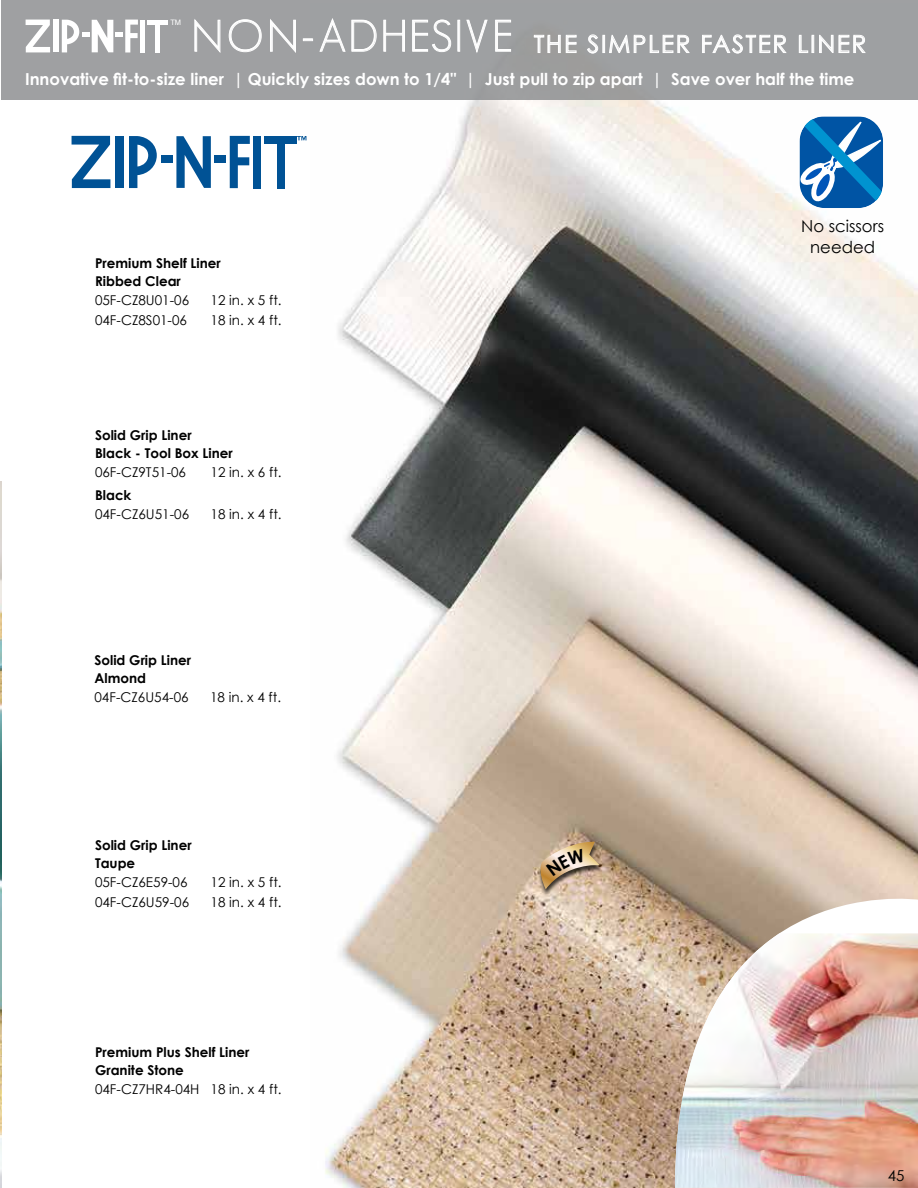
<style>
.page{position:relative;width:918px;height:1188px;background:#fff}
.page>*{position:absolute;margin:0;border:0;box-sizing:border-box;transform-origin:0 0}
.t1{font:300 43.5px "Geosans";letter-spacing:.055em;color:#fff}
.t2{font:24px "Century Gothic";letter-spacing:.075em;color:#fff}
.t3{font:700 16.5px "Century Gothic";color:#fff}
.t4{font:16.5px/21px "Century Gothic";color:#000;text-align:center}
.t5{font:15px "Century Gothic";color:#000}
.t6{font:13.5px "Century Gothic";color:#000}
.t7{font:700 13.5px/18px "Century Gothic";color:#000}
.t8{font:7.5px "Helvetica";color:#fff}
</style>
<div class="page">
<img style="left:310px;top:99px;width:608px;height:1089px">
<svg style="left:675px;top:866px;width:243px;height:67px"></svg>
<img style="left:675px;top:933px;width:243px;height:255px">
<img style="left:0;top:482px;width:1px;height:706px">
<div style="left:1px;top:0;width:917px;height:99px;background:#9ea0a2"></div>
<svg style="left:194px;top:19px;width:27px;height:34px"></svg>
<svg style="left:228px;top:19px;width:34px;height:33px"></svg>
<svg style="left:270px;top:19px;width:26px;height:34px"></svg>
<svg style="left:303px;top:39px;width:10px;height:2px"></svg>
<svg style="left:319px;top:18px;width:58px;height:34px"></svg>
<svg style="left:383px;top:19px;width:22px;height:33px"></svg>
<svg style="left:412px;top:19px;width:39px;height:33px"></svg>
<div style="left:458px;top:20px;width:2px;height:31px;border:1px solid #fff"></div>
<svg style="left:466px;top:19px;width:22px;height:34px"></svg>
<svg style="left:495px;top:19px;width:16px;height:33px"></svg>
<svg style="left:534px;top:35px;width:43px;height:18px"></svg>
<svg style="left:587px;top:34px;width:103px;height:20px"></svg>
<svg style="left:702px;top:34px;width:85px;height:20px"></svg>
<svg style="left:799px;top:35px;width:67px;height:18px"></svg>
<div style="left:53px;top:20px;width:5px;height:32px;background:#fff"></div>
<svg style="left:26px;top:20px;width:24px;height:32px"></svg>
<svg style="left:62px;top:19px;width:52px;height:34px"></svg>
<div style="left:155px;top:20px;width:5px;height:32px;background:#fff"></div>
<div style="left:140px;top:20px;width:5px;height:32px;background:#fff"></div>
<div style="left:147px;top:20px;width:20px;height:5px;background:#fff"></div>
<svg style="left:125px;top:20px;width:13px;height:32px"></svg>
<div style="left:115px;top:32px;width:8px;height:5px;background:#fff"></div>
<svg style="left:800px;top:116px;width:83px;height:92px"></svg>
<div style="left:538px;top:843px;width:65px;height:54px;background:#000;opacity:.75"></div>
<div style="left:115px;top:136px;width:9px;height:52px;background:#005295"></div>
<svg style="left:72px;top:136px;width:38px;height:52px"></svg>
<div style="left:161px;top:155px;width:12px;height:8px;background:#005295"></div>
<svg style="left:129px;top:136px;width:28px;height:52px"></svg>
<svg style="left:176px;top:136px;width:35px;height:52px"></svg>
<div style="left:277px;top:136px;width:7px;height:52px;background:#005295"></div>
<svg style="left:297px;top:136px;width:9px;height:4px"></svg>
<div style="left:253px;top:136px;width:8px;height:52px;background:#005295"></div>
<div style="left:264px;top:136px;width:33px;height:8px;background:#005295"></div>
<svg style="left:230px;top:136px;width:20px;height:52px"></svg>
<div style="left:214px;top:155px;width:12px;height:8px;background:#005295"></div>
<svg style="left:537px;top:842px;width:62px;height:47px;background:#caaf8f"></svg>
<p class="t8" style="left:170px;top:16px;width:12px">TM</p>
<h1 class="t1" style="left:192px;top:12px;width:323px">NON-ADHESIVE</h1>
<p class="t3" style="left:25px;top:69px;width:831px">Innovative fit-to-size liner | Quickly sizes down to 1/4" | Just pull to zip apart | Save over half the time</p>
<h2 class="t2" style="left:534px;top:29px;width:334px">THE SIMPLER FASTER LINER</h2>
<p class="t7" style="left:95px;top:254px;width:127px">Premium Shelf Liner<br>Ribbed Clear</p>
<p class="t6" style="left:95px;top:292px;width:96px">05F-CZ8U01-06</p>
<p class="t6" style="left:211px;top:292px;width:73px">12 in. x 5 ft.</p>
<p class="t6" style="left:95px;top:312px;width:94px">04F-CZ8S01-06</p>
<p class="t6" style="left:211px;top:312px;width:73px">18 in. x 4 ft.</p>
<p class="t7" style="left:95px;top:426px;width:139px">Solid Grip Liner<br>Black - Tool Box Liner</p>
<p class="t6" style="left:95px;top:464px;width:93px">06F-CZ9T51-06</p>
<p class="t6" style="left:211px;top:464px;width:73px">12 in. x 6 ft.</p>
<p class="t7" style="left:95px;top:486px;width:38px">Black</p>
<p class="t6" style="left:95px;top:506px;width:96px">04F-CZ6U51-06</p>
<p class="t6" style="left:211px;top:506px;width:73px">18 in. x 4 ft.</p>
<p class="t7" style="left:94px;top:651px;width:98px">Solid Grip Liner<br>Almond</p>
<p class="t6" style="left:94px;top:689px;width:96px">04F-CZ6U54-06</p>
<p class="t6" style="left:210px;top:689px;width:73px">18 in. x 4 ft.</p>
<p class="t7" style="left:95px;top:835px;width:98px">Solid Grip Liner<br>Taupe</p>
<p class="t6" style="left:95px;top:874px;width:94px">05F-CZ6E59-06</p>
<p class="t6" style="left:211px;top:874px;width:73px">12 in. x 5 ft.</p>
<p class="t6" style="left:95px;top:893px;width:96px">04F-CZ6U59-06</p>
<p class="t6" style="left:211px;top:893px;width:73px">18 in. x 4 ft.</p>
<p class="t7" style="left:95px;top:1042px;width:156px">Premium Plus Shelf Liner<br>Granite Stone</p>
<p class="t6" style="left:95px;top:1081px;width:188px">04F-CZ7HR4-04H 18 in. x 4 ft.</p>
<p class="t4" style="left:801px;top:215px;width:84px">No scissors needed</p>
<p class="t5" style="left:888px;top:1167px;width:18px">45</p>
</div>
